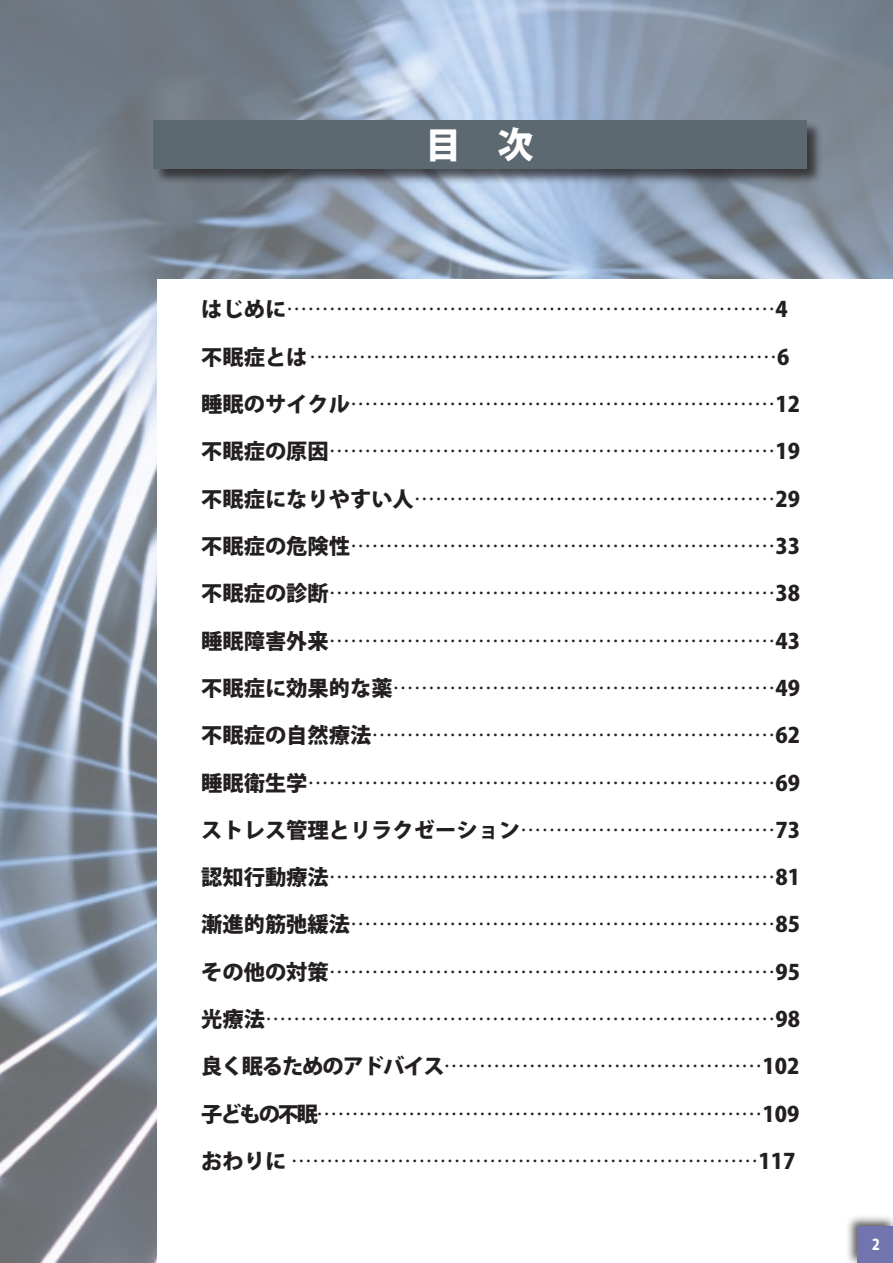
<style>
.page{position:relative;width:893px;height:1263px;background:#fff}
.page>*{position:absolute;margin:0;border:0;box-sizing:border-box;transform-origin:0 0}
.t1{font:800 36.15px "Koz Go Pro";color:#fff}
.t2{font:21.3px "Koz Go Pro";color:#231f20}
.t3{font:800 14.85px "Koz Go Pro";color:#fff;scale:.9 1}
.s1{font-weight:800}
</style>
<div class="page">
<img style="left:0;top:0;width:893px;height:1263px">
<div style="left:157px;top:279px;width:736px;height:984px;background:#fff"></div>
<div style="left:845px;top:1214px;width:48px;height:49px;background:#231f20;opacity:.75"></div>
<div style="left:857px;top:1226px;width:36px;height:36px;background:#7274ae"></div>
<div style="left:153px;top:120px;width:670px;height:65px;background:#231f20;opacity:.75"></div>
<div style="left:153px;top:120px;width:653px;height:49px;background:#5d6970"></div>
<h1 class="t1" style="left:425px;top:121px;width:110px">目　次</h1>
<p class="t2" style="left:201px;top:296px;width:588px"><span class="s1">はじめに</span>.....................................................................<span class="s1">4</span></p>
<p class="t2" style="left:201px;top:343px;width:590px"><span class="s1">不眠症とは</span>..................................................................<span class="s1">6</span></p>
<p class="t2" style="left:201px;top:390px;width:600px"><span class="s1">睡眠のサイクル</span>............................................................<span class="s1">12</span></p>
<p class="t2" style="left:201px;top:438px;width:600px"><span class="s1">不眠症の原因</span>...............................................................<span class="s1">19</span></p>
<p class="t2" style="left:201px;top:485px;width:600px"><span class="s1">不眠症になりやすい人</span>...................................................<span class="s1">29</span></p>
<p class="t2" style="left:201px;top:532px;width:600px"><span class="s1">不眠症の危険性</span>............................................................<span class="s1">33</span></p>
<p class="t2" style="left:201px;top:580px;width:600px"><span class="s1">不眠症の診断</span>...............................................................<span class="s1">38</span></p>
<p class="t2" style="left:201px;top:627px;width:600px"><span class="s1">睡眠障害外来</span>...............................................................<span class="s1">43</span></p>
<p class="t2" style="left:201px;top:674px;width:600px"><span class="s1">不眠症に効果的な薬</span>......................................................<span class="s1">49</span></p>
<p class="t2" style="left:201px;top:722px;width:600px"><span class="s1">不眠症の自然療法</span>.........................................................<span class="s1">62</span></p>
<p class="t2" style="left:201px;top:769px;width:600px"><span class="s1">睡眠衛生学</span>..................................................................<span class="s1">69</span></p>
<p class="t2" style="left:201px;top:816px;width:600px"><span class="s1">ストレス管理とリラクゼーション</span>....................................<span class="s1">73</span></p>
<p class="t2" style="left:201px;top:863px;width:600px"><span class="s1">認知行動療法</span>...............................................................<span class="s1">81</span></p>
<p class="t2" style="left:201px;top:911px;width:600px"><span class="s1">漸進的筋弛緩法</span>............................................................<span class="s1">85</span></p>
<p class="t2" style="left:201px;top:958px;width:600px"><span class="s1">その他の対策</span>...............................................................<span class="s1">95</span></p>
<p class="t2" style="left:201px;top:1005px;width:600px"><span class="s1">光療法</span>........................................................................<span class="s1">98</span></p>
<p class="t2" style="left:201px;top:1053px;width:600px"><span class="s1">良く眠るためのアドバイス</span>.............................................<span class="s1">102</span></p>
<p class="t2" style="left:201px;top:1100px;width:600px"><span class="s1">子どもの不眠</span>...............................................................<span class="s1">109</span></p>
<p class="t2" style="left:201px;top:1147px;width:596px"><span class="s1">おわりに</span> ..................................................................<span class="s1">117</span></p>
<p class="t3" style="left:872px;top:1235px;width:10px">2</p>
</div>
